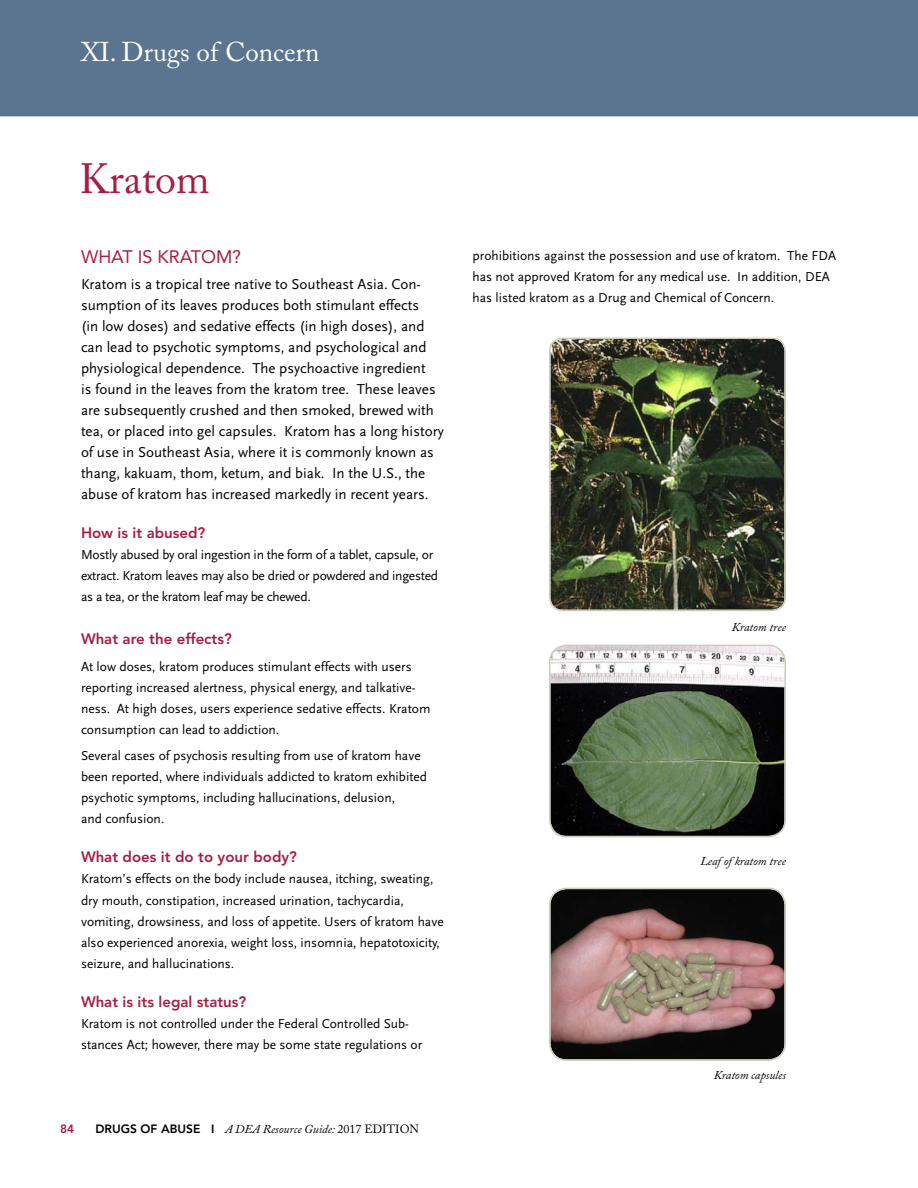
<style>
.page{position:relative;width:918px;height:1188px;background:#fff}
.page>*{position:absolute;margin:0;border:0;box-sizing:border-box;transform-origin:0 0}
.t1{font:42px "Adobe Caslon Pro";color:#a51f43}
.t2{font:27px "Adobe Caslon Pro";color:#fff}
.t3{font:18px "Avenir";color:#a51f43}
.t4{font:15px/21px "Scala Sans";color:#000}
.t5{font:800 15px "Avenir";color:#a51f43}
.t6{font:13.5px/21px "Scala Sans";color:#000}
.t7{font:13.5px/21px "Scala Sans";letter-spacing:-.02em;color:#000}
.t8{font:italic 12px "Adobe Caslon Pro";color:#000}
.t9{font:800 12px "Avenir";color:#a51f43}
.s1{font-family:"Avenir";font-weight:800;font-style:normal}
.s2{font-style:normal}
</style>
<div class="page">
<img style="left:550px;top:339px;width:233px;height:271px">
<div style="left:549px;top:338px;width:237px;height:273px;border:2px solid #cdcbbc;border-radius:13px"></div>
<img style="left:550px;top:646px;width:234px;height:190px">
<div style="left:549px;top:645px;width:237px;height:192px;border:2px solid #cdcbbc;border-radius:17px"></div>
<img style="left:550px;top:889px;width:234px;height:169px">
<div style="left:549px;top:888px;width:237px;height:173px;border:2px solid #cdcbbc;border-radius:17px"></div>
<div style="left:0;top:0;width:918px;height:116px;background:#5b7590"></div>
<h2 class="t2" style="left:81px;top:36px;width:240px">XI. Drugs of Concern</h2>
<h3 class="t1" style="left:80px;top:154px;width:132px">Kratom</h3>
<h4 class="t3" style="left:81px;top:247px;width:162px">WHAT IS KRATOM?</h4>
<p class="t4" style="left:81px;top:274px;width:364px">Kratom is a tropical tree native to Southeast Asia. Con&shy;sumption of its leaves produces both stimulant effects<br>(in low doses) and sedative effects (in high doses), and can lead to psychotic symptoms, and psychological and physiological dependence. The psychoactive ingredient<br>is found in the leaves from the kratom tree. These leaves are subsequently crushed and then smoked, brewed with tea, or placed into gel capsules. Kratom has a long history of use in Southeast Asia, where it is commonly known as thang, kakuam, thom, ketum, and biak. In the U.S., the abuse of kratom has increased markedly in recent years.</p>
<h4 class="t5" style="left:81px;top:524px;width:126px">How is it abused?</h4>
<p class="t7" style="left:81px;top:545px;width:359px">Mostly abused by oral ingestion in the form of a tablet, capsule, or extract. Kratom leaves may also be dried or powdered and ingested as a tea, or the kratom leaf may be chewed.</p>
<h4 class="t5" style="left:81px;top:630px;width:152px">What are the effects?</h4>
<p class="t6" style="left:81px;top:656px;width:351px">At low doses, kratom produces stimulant effects with users reporting increased alertness, physical energy, and talkative&shy;ness. At high doses, users experience sedative effects. Kratom consumption can lead to addiction.</p>
<p class="t6" style="left:81px;top:745px;width:348px">Several cases of psychosis resulting from use of kratom have been reported, where individuals addicted to kratom exhibited psychotic symptoms, including hallucinations, delusion,<br>and confusion.</p>
<h4 class="t5" style="left:81px;top:848px;width:218px">What does it do to your body?</h4>
<p class="t6" style="left:81px;top:869px;width:364px">Kratom’s effects on the body include nausea, itching, sweating, dry mouth, constipation, increased urination, tachycardia, vomiting, drowsiness, and loss of appetite. Users of kratom have also experienced anorexia, weight loss, insomnia, hepatotoxicity, seizure, and hallucinations.</p>
<h4 class="t5" style="left:81px;top:993px;width:167px">What is its legal status?</h4>
<p class="t6" style="left:81px;top:1013px;width:343px">Kratom is not controlled under the Federal Controlled Sub&shy;stances Act; however, there may be some state regulations or</p>
<p class="t9" style="left:60px;top:1121px;width:16px">84</p>
<p class="t8" style="left:96px;top:1121px;width:325px"><span class="s1">DRUGS OF ABUSE I</span> A DEA Resource Guide: <span class="s2">2017 EDITION</span></p>
<p class="t6" style="left:472px;top:245px;width:365px">prohibitions against the possession and use of kratom. The FDA has not approved Kratom for any medical use. In addition, DEA has listed kratom as a Drug and Chemical of Concern.</p>
<p class="t8" style="left:732px;top:620px;width:56px">Kratom tree</p>
<p class="t8" style="left:700px;top:854px;width:87px">Leaf of kratom tree</p>
<p class="t8" style="left:714px;top:1068px;width:74px">Kratom capsules</p>
</div>
